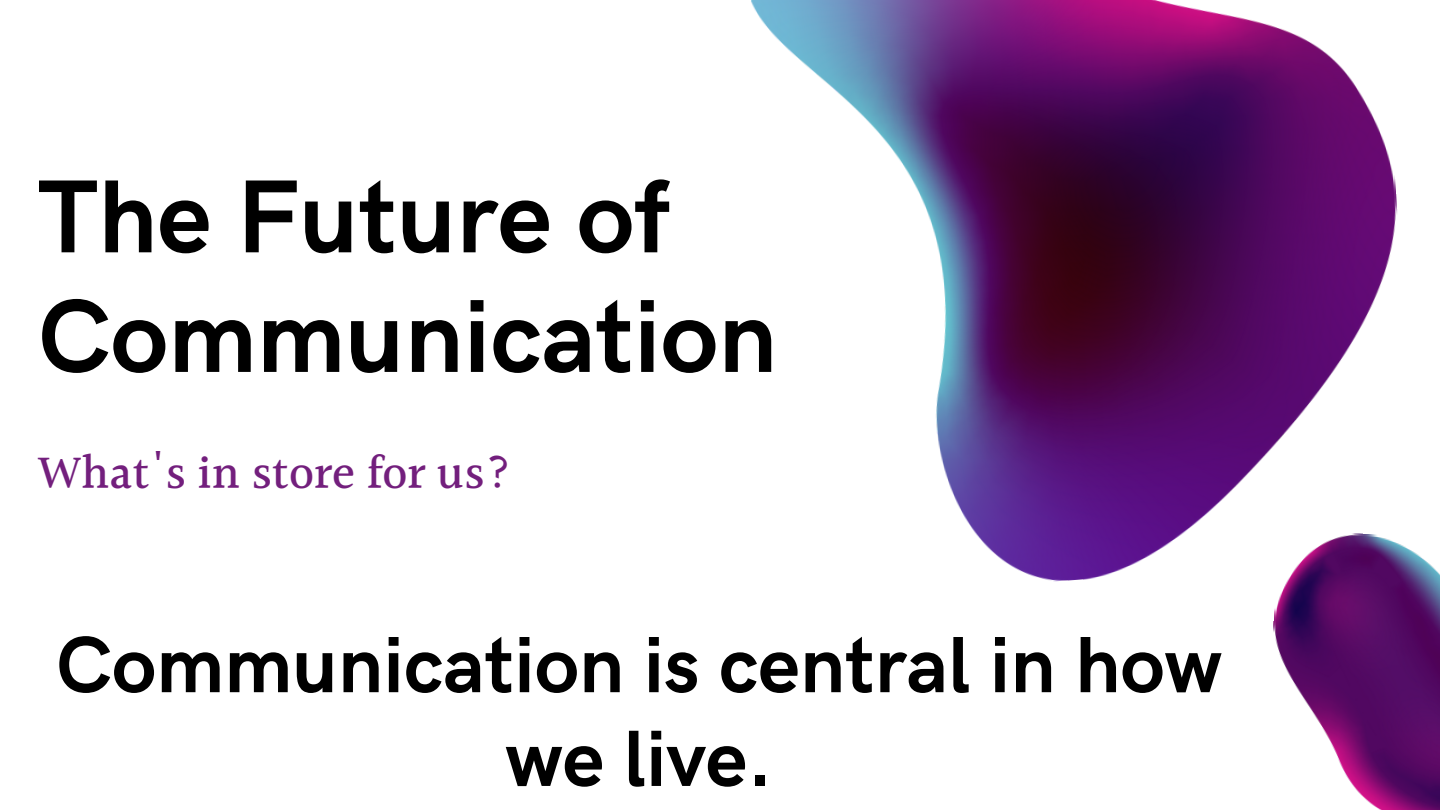
<style>
.page{position:relative;width:1440px;height:810px;background:#fff}
.page>*{position:absolute;margin:0;border:0;box-sizing:border-box;transform-origin:0 0}
.t1{font:700 104.1px/119.6px "HK Grotesk";color:#000}
.t2{font:700 80px/93.8px "HK Grotesk";color:#000;text-align:center}
.t3{font:500 48px "Halant";color:#731f7d}
</style>
<div class="page">
<img style="left:751px;top:0;width:647px;height:582px">
<img style="left:1260px;top:528px;width:180px;height:282px">
<h1 class="t1" style="left:38px;top:161px;width:741px">The Future of<br>Communication</h1>
<p class="t3" style="left:38px;top:438px;width:476px">What's in store for us?</p>
<p class="t2" style="left:56px;top:621px;width:1167px">Communication is central in how we live.</p>
</div>
